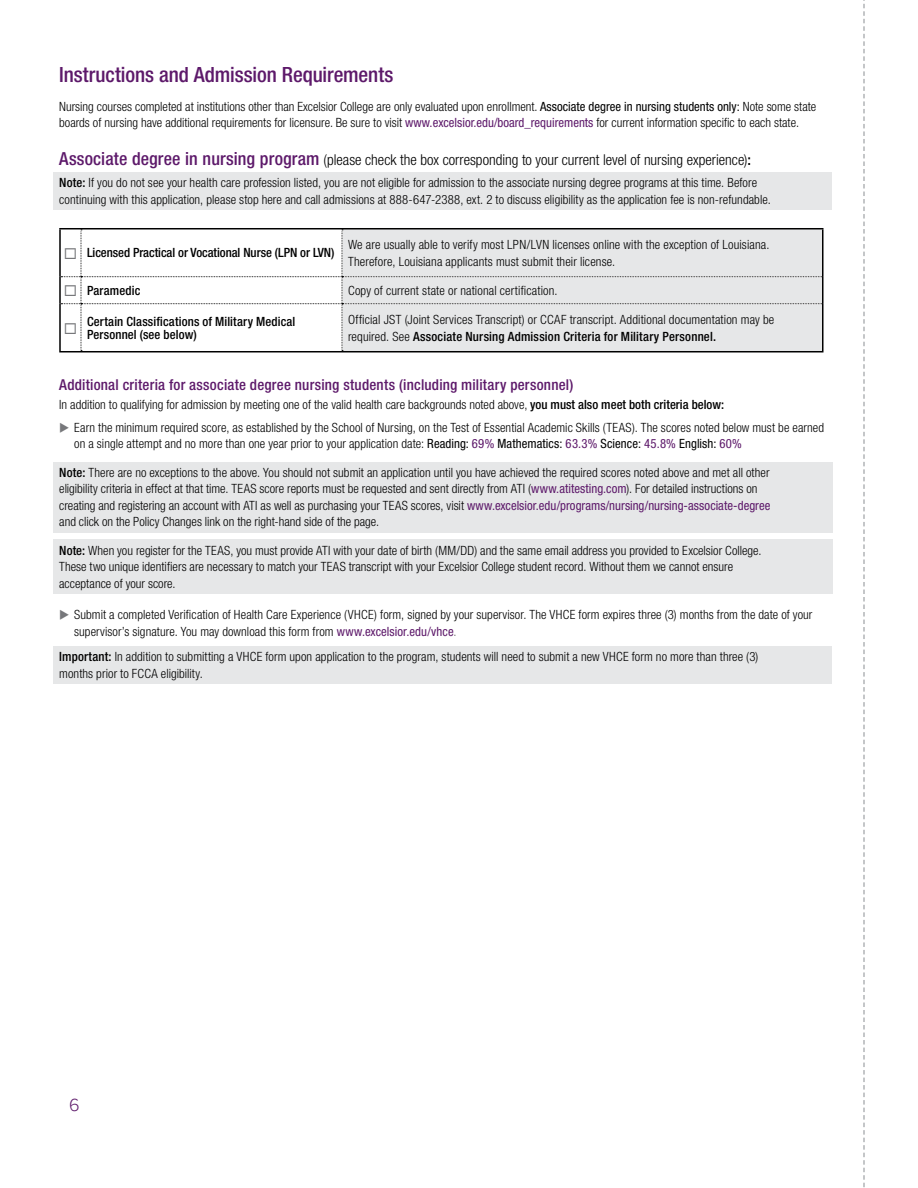
<style>
.page{position:relative;width:918px;height:1188px;background:#fff}
.page>*{position:absolute;margin:0;border:0;box-sizing:border-box;transform-origin:0 0}
.Level_1{font:500 condensed 21px "Helvetica Neue LT Std";letter-spacing:-.005em;color:#5d196a}
.t1{font:300 18px "Proxima Nova";color:#5d196a}
.Level_2{font:300 condensed 15px "Helvetica Neue LT Std";color:#000}
.Level_2-2{font:500 condensed 15px "Helvetica Neue LT Std";letter-spacing:.015em;color:#5d196a}
.Level_1-2{font:300 condensed 12.75px/16.5px "Helvetica Neue LT Std";letter-spacing:.005em;color:#000}
.Concentration_Area_o{font:300 condensed 12.75px/16.5px "Helvetica Neue LT Std";letter-spacing:.01em;color:#000}
.Level_1-3{font:500 condensed 12.75px/13.5px "Helvetica Neue LT Std";letter-spacing:.01em;color:#000}
.s1{font-weight:400}
.s2{font-weight:400;color:#5d196a}
.s3{font-weight:500;font-size:18px;color:#5d196a}
.s4{font-weight:500}
.s5{color:#77787b}
.s6{font-weight:100}
</style>
<div class="page">
<div style="left:53px;top:172px;width:779px;height:38px;background:#e6e7e8"></div>
<div style="left:53px;top:462px;width:780px;height:70px;background:#e6e7e8"></div>
<div style="left:53px;top:540px;width:780px;height:54px;background:#e6e7e8"></div>
<div style="left:53px;top:646px;width:779px;height:38px;background:#e6e7e8"></div>
<hr style="left:342px;top:228px;width:482px;height:1px;background:#000">
<hr style="left:822px;top:229px;width:2px;height:48px;background:#000">
<hr style="left:822px;top:277px;width:2px;height:27px;background:#000">
<hr style="left:822px;top:304px;width:2px;height:47px;background:#000">
<hr style="left:342px;top:351px;width:482px;height:1px;background:#000">
<svg style="left:863px;top:0;width:2px;height:1188px"></svg>
<svg style="left:59px;top:228px;width:764px;height:124px"></svg>
<p class="Level_1" style="left:59px;top:63px;width:336px">Instructions and Admission Requirements</p>
<p class="Level_1-2" style="left:59px;top:98px;width:759px">Nursing courses completed at institutions other than Excelsior College are only evaluated upon enrollment. <span class="s1">Associate degree in nursing students only:</span> Note some state boards of nursing have additional requirements for licensure. Be sure to visit <span class="s2">www.excelsior.edu/board_requirements</span> for current information specific to each state.</p>
<p class="Level_2" style="left:59px;top:151px;width:693px"><span class="s3">Associate degree in nursing program</span> (please check the box corresponding to your current level of nursing experience)<span class="s4">:</span></p>
<p class="Level_1-2" style="left:59px;top:175px;width:713px"><span class="s4">Note:</span> If you do not see your health care profession listed, you are not eligible for admission to the associate nursing degree programs at this time. Before continuing with this application, please stop here and call admissions at 888-647-2388, ext. 2 to discuss eligibility as the application fee is non-refundable.</p>
<p class="Level_1-3" style="left:87px;top:246px;width:249px">Licensed Practical or Vocational Nurse (LPN or LVN)</p>
<p class="Concentration_Area_o" style="left:348px;top:236px;width:423px">We are usually able to verify most LPN/LVN licenses online with the exception of Louisiana.<br>Therefore, Louisiana applicants must submit their license.</p>
<p class="Level_1-3" style="left:87px;top:283px;width:55px">Paramedic</p>
<p class="Concentration_Area_o" style="left:348px;top:282px;width:211px">Copy of current state or national certification.</p>
<p class="Level_1-3" style="left:87px;top:314px;width:210px">Certain Classifications of Military Medical<br>Personnel (see below)</p>
<p class="Concentration_Area_o" style="left:348px;top:311px;width:428px">Official JST (Joint Services Transcript) or CCAF transcript. Additional documentation may be required. See <span class="s4">Associate Nursing Admission Criteria for Military Personnel.</span></p>
<p class="Level_2-2" style="left:59px;top:376px;width:516px">Additional criteria for associate degree nursing students (including military personnel)</p>
<p class="Level_1-2" style="left:59px;top:397px;width:666px">In addition to qualifying for admission by meeting one of the valid health care backgrounds noted above, <span class="s4">you must also meet both criteria below:</span></p>
<p class="Level_1-2" style="left:74px;top:419px;width:751px;text-indent:-15px"><span class="s5">◆</span> Earn the minimum required score, as established by the School of Nursing, on the Test of Essential Academic Skills (TEAS). The scores noted below must be earned on a single attempt and no more than one year prior to your application date: <span class="s1">Reading:</span> <span class="s2">69%</span> <span class="s1">Mathematics:</span> <span class="s2">63.3%</span> <span class="s1">Science:</span> <span class="s2">45.8%</span> <span class="s1">English:</span> <span class="s2">60%</span></p>
<p class="Level_1-2" style="left:59px;top:464px;width:713px"><span class="s4">Note:</span> There are no exceptions to the above. You should not submit an application until you have achieved the required scores noted above and met all other eligibility criteria in effect at that time. TEAS score reports must be requested and sent directly from ATI (<span class="s2">www.atitesting.com</span>). For detailed instructions on creating and registering an account with ATI as well as purchasing your TEAS scores, visit <span class="s2">www.excelsior.edu/programs/nursing/nursing-associate-degree </span>and click on the Policy Changes link on the right-hand side of the page.</p>
<p class="Level_1-2" style="left:59px;top:542px;width:704px"><span class="s4">Note:</span> When you register for the TEAS, you must provide ATI with your date of birth (MM/DD) and the same email address you provided to Excelsior College.<br>These two unique identifiers are necessary to match your TEAS transcript with your Excelsior College student record. Without them we cannot ensure acceptance of your score.</p>
<p class="Level_1-2" style="left:74px;top:607px;width:740px;text-indent:-15px"><span class="s5">◆</span> Submit a completed Verification of Health Care Experience (VHCE) form, signed by your supervisor. The VHCE form expires three (3) months from the date of your supervisor’s signature. You may download this form from <span class="s2">www.excelsior.edu/vhce</span><span class="s6">.</span></p>
<p class="Level_1-2" style="left:59px;top:649px;width:701px"><span class="s4">Important:</span> In addition to submitting a VHCE form upon application to the program, students will need to submit a new VHCE form no more than three (3) months prior to FCCA eligibility.</p>
<h2 class="t1" style="left:69px;top:1092px;width:12px">6</h2>
</div>
